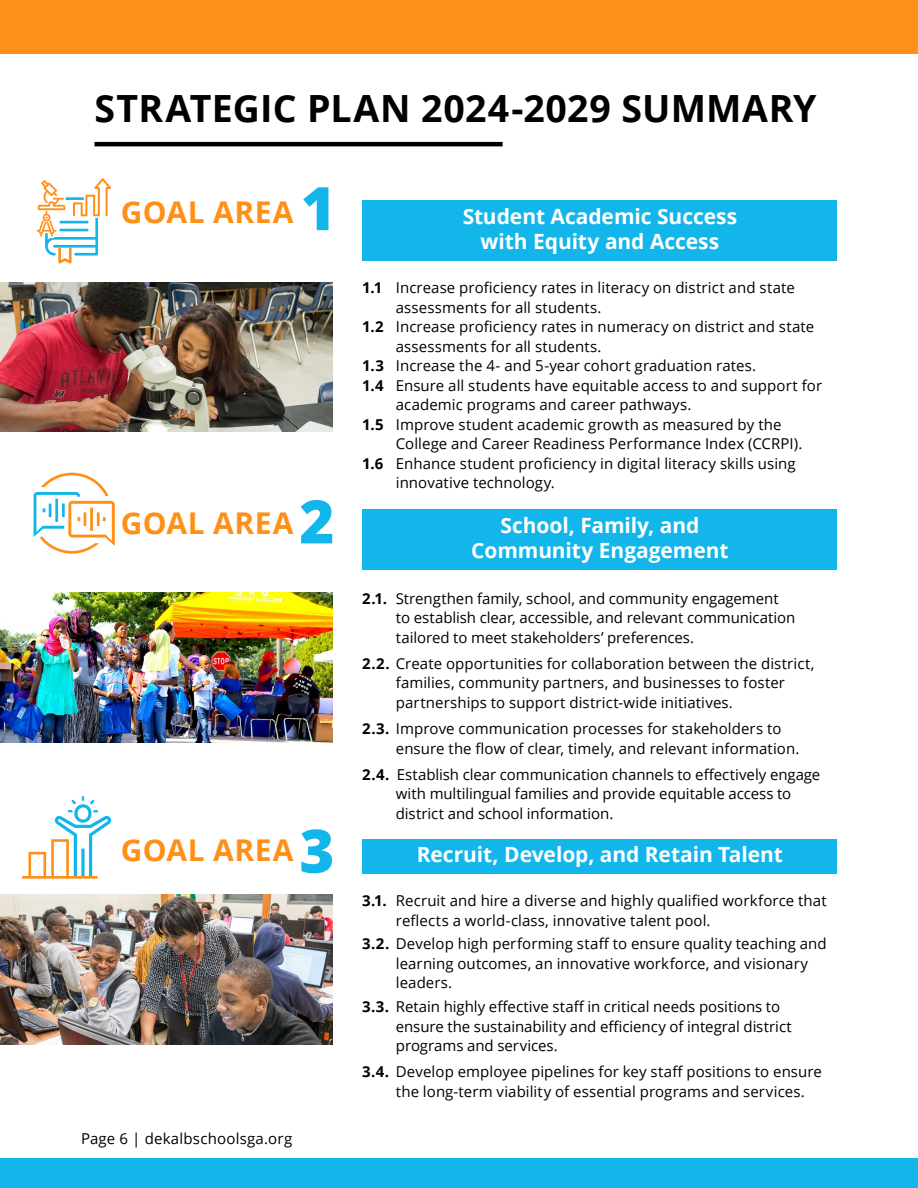
<style>
.page{position:relative;width:918px;height:1188px;background:#fff}
.page>*{position:absolute;margin:0;border:0;box-sizing:border-box;transform-origin:0 0}
.Main_Paragraph{font:800 60px "Open Sans";color:#13b6ea}
.TOC_Header_1{font:700 37.5px "Open Sans";letter-spacing:.01em;color:#000101}
.Main_Paragraph-2{font:700 30px "Open Sans";letter-spacing:.02em;color:#ff9017}
.Subheader_3{font:700 21px/25.5px "Open Sans";letter-spacing:-.005em;color:#fff;text-align:center}
.t1{font:15px/19.5px "Open Sans";letter-spacing:.005em;color:#000101}
.s1{font-weight:700}
</style>
<div class="page">
<svg style="left:37px;top:178px;width:74px;height:86px"></svg>
<img style="left:0;top:282px;width:332px;height:150px">
<div style="left:363px;top:201px;width:474px;height:60px;background:#13b6ea"></div>
<hr style="left:94px;top:142px;width:409px;height:4px;background:#000101">
<svg style="left:34px;top:473px;width:81px;height:81px"></svg>
<img style="left:0;top:592px;width:332px;height:150px">
<div style="left:363px;top:510px;width:474px;height:60px;background:#13b6ea"></div>
<hr style="left:22px;top:876px;width:76px;height:3px;background:#ff9017">
<svg style="left:29px;top:796px;width:82px;height:82px"></svg>
<img style="left:0;top:895px;width:332px;height:150px">
<div style="left:363px;top:839px;width:474px;height:34px;background:#13b6ea"></div>
<div style="left:0;top:1158px;width:918px;height:30px;background:#13b6ea"></div>
<div style="left:0;top:0;width:918px;height:54px;background:#ff9017"></div>
<p class="TOC_Header_1" style="left:94px;top:81px;width:724px">STRATEGIC PLAN 2024-2029 SUMMARY</p>
<p class="Main_Paragraph-2" style="left:121px;top:191px;width:174px">GOAL AREA</p>
<p class="Main_Paragraph" style="left:301px;top:163px;width:37px">1</p>
<p class="Main_Paragraph-2" style="left:121px;top:501px;width:174px">GOAL AREA</p>
<p class="Main_Paragraph" style="left:299px;top:476px;width:37px">2</p>
<p class="Main_Paragraph-2" style="left:121px;top:829px;width:174px">GOAL AREA</p>
<p class="Main_Paragraph" style="left:299px;top:805px;width:37px">3</p>
<p class="t1" style="left:81px;top:1128px;width:213px">Page 6 | dekalbschoolsga.org</p>
<p class="Subheader_3" style="left:463px;top:203px;width:276px">Student Academic Success with Equity and Access</p>
<p class="t1" style="left:396px;top:278px;width:401px;text-indent:-34px"><span class="s1">1.1</span> Increase proficiency rates in literacy on district and state assessments for all students.</p>
<p class="t1" style="left:396px;top:317px;width:420px;text-indent:-34px"><span class="s1">1.2</span> Increase proficiency rates in numeracy on district and state assessments for all students.</p>
<p class="t1" style="left:362px;top:356px;width:395px"><span class="s1">1.3</span> Increase the 4- and 5-year cohort graduation rates.</p>
<p class="t1" style="left:396px;top:375px;width:428px;text-indent:-34px"><span class="s1">1.4</span> Ensure all students have equitable access to and support for academic programs and career pathways.</p>
<p class="t1" style="left:396px;top:414px;width:408px;text-indent:-34px"><span class="s1">1.5</span> Improve student academic growth as measured by the<br>College and Career Readiness Performance Index (CCRPI).</p>
<p class="t1" style="left:396px;top:453px;width:401px;text-indent:-34px"><span class="s1">1.6</span> Enhance student proficiency in digital literacy skills using innovative technology.</p>
<p class="Subheader_3" style="left:471px;top:512px;width:259px">School, Family, and<br>Community Engagement</p>
<p class="t1" style="left:396px;top:588px;width:401px;text-indent:-34px"><span class="s1">2.1.</span> Strengthen family, school, and community engagement to establish clear, accessible, and relevant communication tailored to meet stakeholders’ preferences.</p>
<p class="t1" style="left:396px;top:653px;width:420px;text-indent:-34px"><span class="s1">2.2.</span> Create opportunities for collaboration between the district, families, community partners, and businesses to foster partnerships to support district-wide initiatives.</p>
<p class="t1" style="left:396px;top:719px;width:405px;text-indent:-34px"><span class="s1">2.3.</span> Improve communication processes for stakeholders to ensure the flow of clear, timely, and relevant information.</p>
<p class="t1" style="left:396px;top:764px;width:426px;text-indent:-34px"><span class="s1">2.4.</span> Establish clear communication channels to effectively engage with multilingual families and provide equitable access to district and school information.</p>
<p class="Subheader_3" style="left:417px;top:841px;width:368px">Recruit, Develop, and Retain Talent</p>
<p class="t1" style="left:396px;top:890px;width:432px;text-indent:-34px"><span class="s1">3.1.</span> Recruit and hire a diverse and highly qualified workforce that reflects a world-class, innovative talent pool.</p>
<p class="t1" style="left:396px;top:934px;width:432px;text-indent:-34px"><span class="s1">3.2.</span> Develop high performing staff to ensure quality teaching and learning outcomes, an innovative workforce, and visionary leaders.</p>
<p class="t1" style="left:396px;top:997px;width:398px;text-indent:-34px"><span class="s1">3.3.</span> Retain highly effective staff in critical needs positions to ensure the sustainability and efficiency of integral district programs and services.</p>
<p class="t1" style="left:396px;top:1062px;width:428px;text-indent:-34px"><span class="s1">3.4.</span> Develop employee pipelines for key staff positions to ensure the long-term viability of essential programs and services.</p>
</div>
